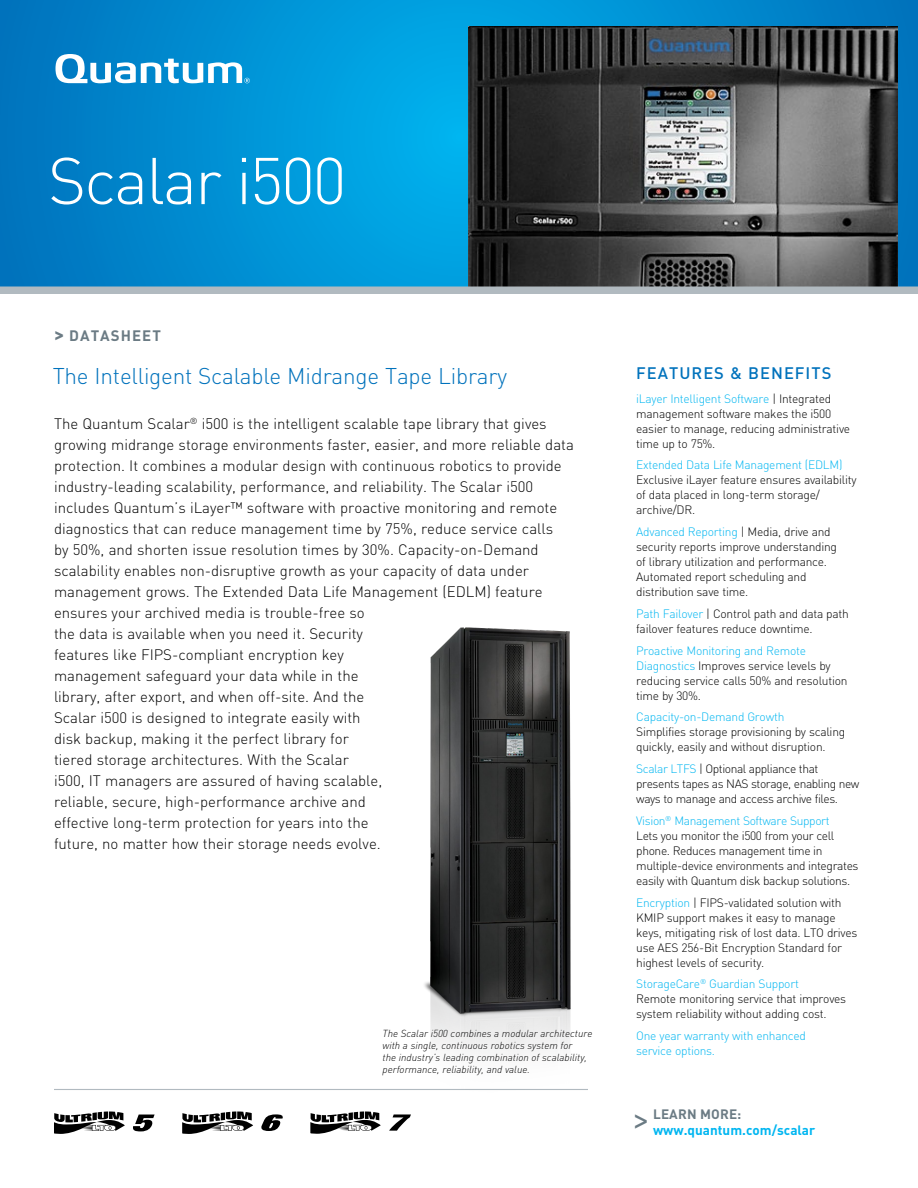
<style>
.page{position:relative;width:918px;height:1188px;background:#fff}
.page>*{position:absolute;margin:0;border:0;box-sizing:border-box;transform-origin:0 0}
.P1_main_copy_block{font:300 64.95px "DIN Pro";letter-spacing:-.03em;color:#fff}
.P1_tab_title{font:35.4px "DIN Pro";color:#6b7b84}
.P1_main_copy_block-2{font:300 22.5px "DIN Pro";letter-spacing:-.01em;color:#0072bc}
.P1_tab_title-2{font:500 16.5px "DIN Pro";letter-spacing:.06em;color:#0072bc}
.P1_main_copy_block-3{font:300 15px/21px "DIN Pro";color:#000}
.P1_main_copy_block-4{font:700 15px "DIN Pro";letter-spacing:.07em;color:#6b7b84}
.P1_tab_title-3{font:700 13.5px "DIN Pro";color:#00b6f1}
.P1_tab_title-4{font:700 13.5px "DIN Pro";letter-spacing:.01em;color:#6b7b84}
.P1_features_and_bene{font:300 12px/15px "DIN Pro";letter-spacing:-.02em;color:#000}
.P1_features_and_bene-2{font:300 12px/15px "DIN Pro";letter-spacing:-.02em;color:#00b6f1}
.P2_product_callouts{font:italic 300 10.2px/12.1px "DIN Pro";color:#000}
.s1{font-size:18.75px}
.s2{color:#00b6f1}
</style>
<div class="page">
<svg style="left:54px;top:1111px;width:71px;height:23px"></svg>
<svg style="left:133px;top:1115px;width:22px;height:16px"></svg>
<svg style="left:261px;top:1114px;width:22px;height:17px"></svg>
<svg style="left:182px;top:1111px;width:71px;height:23px"></svg>
<svg style="left:310px;top:1111px;width:71px;height:23px"></svg>
<svg style="left:389px;top:1114px;width:22px;height:17px"></svg>
<svg style="left:0;top:0;width:918px;height:286px;background:#008fd2"></svg>
<svg style="left:56px;top:54px;width:194px;height:29px"></svg>
<hr style="left:54px;top:1089px;width:534px;height:1px;background:#b1bac0">
<img style="left:468px;top:26px;width:429px;height:260px">
<div style="left:0;top:286px;width:918px;height:8px;background:#b1bac0"></div>
<img style="left:424px;top:627px;width:147px;height:428px">
<p class="P1_main_copy_block" style="left:48px;top:131px;width:300px">Scalar i500</p>
<p class="P1_main_copy_block-4" style="left:54px;top:323px;width:108px"><span class="s1">&gt;</span> DATASHEET</p>
<p class="P1_main_copy_block-2" style="left:53px;top:358px;width:456px">The Intelligent Scalable Midrange Tape Library</p>
<p class="P1_main_copy_block-3" style="left:54px;top:412px;width:522px">The Quantum Scalar<sup>®</sup> i500 is the intelligent scalable tape library that gives growing midrange storage environments faster, easier, and more reliable data protection. It combines a modular design with continuous robotics to provide industry-leading scalability, performance, and reliability. The Scalar i500 includes Quantum’s iLayer™ software with proactive monitoring and remote diagnostics that can reduce management time by 75%, reduce service calls<br>by 50%, and shorten issue resolution times by 30%. Capacity-on-Demand scalability enables non-disruptive growth as your capacity of data under management grows. The Extended Data Life Management (EDLM) feature ensures your archived media is trouble-free so<br>the data is available when you need it. Security<br>features like FIPS-compliant encryption key<br>management safeguard your data while in the<br>library, after export, and when off-site. And the<br>Scalar i500 is designed to integrate easily with<br>disk backup, making it the perfect library for<br>tiered storage architectures. With the Scalar<br>i500, IT managers are assured of having scalable,<br>reliable, secure, high-performance archive and<br>effective long-term protection for years into the<br>future, no matter how their storage needs evolve.</p>
<p class="P2_product_callouts" style="left:383px;top:1026px;width:211px">The Scalar i500 combines a modular architecture with a single, continuous robotics system for<br>the industry’s leading combination of scalability, performance, reliability, and value.</p>
<p class="P1_tab_title-2" style="left:636px;top:360px;width:197px">FEATURES &amp; BENEFITS</p>
<p class="P1_features_and_bene" style="left:636px;top:390px;width:215px"><span class="s2">iLayer Intelligent Software</span> | Integrated management software makes the i500 easier to manage, reducing administrative time up to 75%.</p>
<p class="P1_features_and_bene" style="left:636px;top:457px;width:222px"><span class="s2">Extended Data Life Management (EDLM)<br></span>Exclusive iLayer feature ensures availability of data placed in long-term storage/ archive/DR.</p>
<p class="P1_features_and_bene" style="left:636px;top:523px;width:202px"><span class="s2">Advanced Reporting</span> | Media, drive and security reports improve understanding of library utilization and performance.<br>Automated report scheduling and distribution save time.</p>
<p class="P1_features_and_bene" style="left:636px;top:605px;width:214px"><span class="s2">Path Failover</span> | Control path and data path failover features reduce downtime.</p>
<p class="P1_features_and_bene" style="left:636px;top:642px;width:213px"><span class="s2">Proactive Monitoring and Remote<br>Diagnostics</span> Improves service levels by reducing service calls 50% and resolution time by 30%.</p>
<p class="P1_features_and_bene" style="left:636px;top:709px;width:211px"><span class="s2">Capacity-on-Demand Growth<br></span>Simplifies storage provisioning by scaling quickly, easily and without disruption.</p>
<p class="P1_features_and_bene" style="left:636px;top:760px;width:225px"><span class="s2">Scalar LTFS</span> | Optional appliance that presents tapes as NAS storage, enabling new ways to manage and access archive files.</p>
<p class="P1_features_and_bene" style="left:636px;top:812px;width:224px"><span class="s2">Vision</span><sup>®</sup> <span class="s2">Management Software Support<br></span>Lets you monitor the i500 from your cell phone. Reduces management time in multiple-device environments and integrates easily with Quantum disk backup solutions.</p>
<p class="P1_features_and_bene" style="left:636px;top:894px;width:223px"><span class="s2">Encryption</span> | FIPS-validated solution with KMIP support makes it easy to manage keys, mitigating risk of lost data. LTO drives use AES 256-Bit Encryption Standard for highest levels of security.</p>
<p class="P1_features_and_bene" style="left:636px;top:976px;width:212px"><span class="s2">StorageCare</span><sup>®</sup> <span class="s2">Guardian Support<br></span>Remote monitoring service that improves system reliability without adding cost.</p>
<p class="P1_features_and_bene-2" style="left:636px;top:1027px;width:171px">One year warranty with enhanced service options.</p>
<p class="P1_tab_title-4" style="left:653px;top:1103px;width:90px">LEARN MORE:</p>
<p class="P1_tab_title" style="left:632px;top:1090px;width:20px">&gt;</p>
<p class="P1_tab_title-3" style="left:653px;top:1119px;width:164px">www.quantum.com/scalar</p>
</div>
